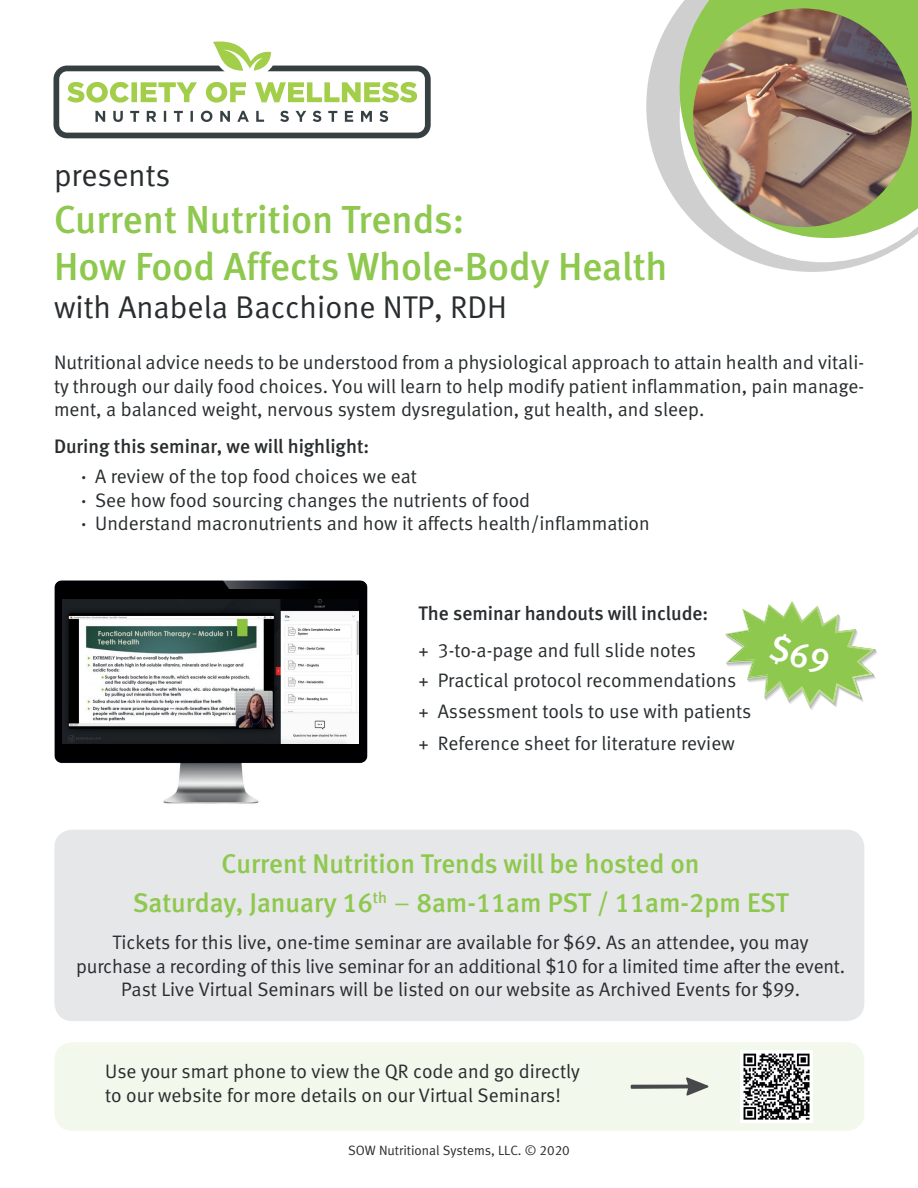
<style>
.page{position:relative;width:918px;height:1188px;background:#fff}
.page>*{position:absolute;margin:0;border:0;box-sizing:border-box;transform-origin:0 0}
.t1{font:39px/46.8px "Meta Medium LF";color:#8ec84e}
.t2{font:31.5px "Meta Normal LF";color:#292d2f}
.t3{font:27px "Meta Medium LF";color:#8ec84e}
.t4{font:19.5px/23.4px "Meta Normal LF";color:#292d2f;text-align:center}
.t5{font:19.5px "Meta Medium LF";color:#292d2f}
.t6{font:13.5px "Meta Normal LF";color:#292d2f}
.s1{font-family:"Meta Medium LF"}
.s2{font-family:"Meta Normal LF"}
</style>
<div class="page">
<div style="left:54px;top:830px;width:810px;height:191px;background:#e6e7e9;border-radius:18px"></div>
<div style="left:54px;top:1042px;width:810px;height:89px;background:#f2f8eb;border-radius:18px"></div>
<svg style="left:646px;top:6px;width:222px;height:266px"></svg>
<svg style="left:680px;top:238px;width:232px;height:24px"></svg>
<svg style="left:680px;top:0;width:238px;height:238px;fill:#8ec84e"></svg>
<img style="left:693px;top:8px;width:219px;height:219px;border-radius:109px">
<svg style="left:54px;top:42px;width:377px;height:96px"></svg>
<img style="left:54px;top:580px;width:314px;height:224px">
<div style="left:63px;top:589px;width:296px;height:167px;background:#000"></div>
<img style="left:63px;top:599px;width:296px;height:144px">
<img style="left:740px;top:1050px;width:72px;height:72px">
<svg style="left:630px;top:1077px;width:79px;height:19px"></svg>
<svg style="left:725px;top:601px;width:152px;height:109px"></svg>
<p class="t2" style="left:54px;top:157px;width:118px">presents</p>
<p class="t1" style="left:54px;top:196px;width:615px">Current Nutrition Trends:<br>How Food Affects Whole-Body Health</p>
<p class="t2" style="left:54px;top:288px;width:454px">with Anabela Bacchione NTP, RDH</p>
<p class="t4" style="left:54px;top:351px;width:812px;text-align:justify">Nutritional advice needs to be understood from a physiological approach to attain health and vitali&shy;ty through our daily food choices. You will learn to help modify patient inflammation, pain manage&shy;ment, a balanced weight, nervous system dysregulation, gut health, and sleep.</p>
<p class="t5" style="left:54px;top:435px;width:317px">During this seminar, we will highlight:</p>
<p class="t4" style="left:81px;top:464px;width:337px"><span class="s1">·</span> A review of the top food choices we eat</p>
<p class="t4" style="left:81px;top:488px;width:451px"><span class="s1">·</span> See how food sourcing changes the nutrients of food</p>
<p class="t4" style="left:81px;top:511px;width:570px"><span class="s1">·</span> Understand macronutrients and how it affects health/inflammation</p>
<p class="t5" style="left:418px;top:602px;width:291px">The seminar handouts will include:</p>
<p class="t4" style="left:418px;top:639px;width:279px">+ 3-to-a-page and full slide notes</p>
<p class="t4" style="left:418px;top:669px;width:319px">+ Practical protocol recommendations</p>
<p class="t4" style="left:418px;top:699px;width:334px">+ Assessment tools to use with patients</p>
<p class="t4" style="left:418px;top:731px;width:318px">+ Reference sheet for literature review</p>
<p class="t3" style="left:222px;top:848px;width:480px">Current Nutrition Trends will be hosted on</p>
<p class="t3" style="left:133px;top:887px;width:657px">Saturday, January 16<sup>th</sup> <span class="s2">–</span> 8am-11am PST / 11am-2pm EST</p>
<p class="t4" style="left:76px;top:931px;width:770px">Tickets for this live, one-time seminar are available for $69. As an attendee, you may purchase a recording of this live seminar for an additional $10 for a limited time after the event.<br>Past Live Virtual Seminars will be listed on our website as Archived Events for $99.</p>
<p class="t4" style="left:105px;top:1060px;width:476px;text-align:left">Use your smart phone to view the QR code and go directly to our website for more details on our Virtual Seminars!</p>
<p class="t6" style="left:348px;top:1143px;width:223px">SOW Nutritional Systems, LLC. © 2020</p>
</div>
